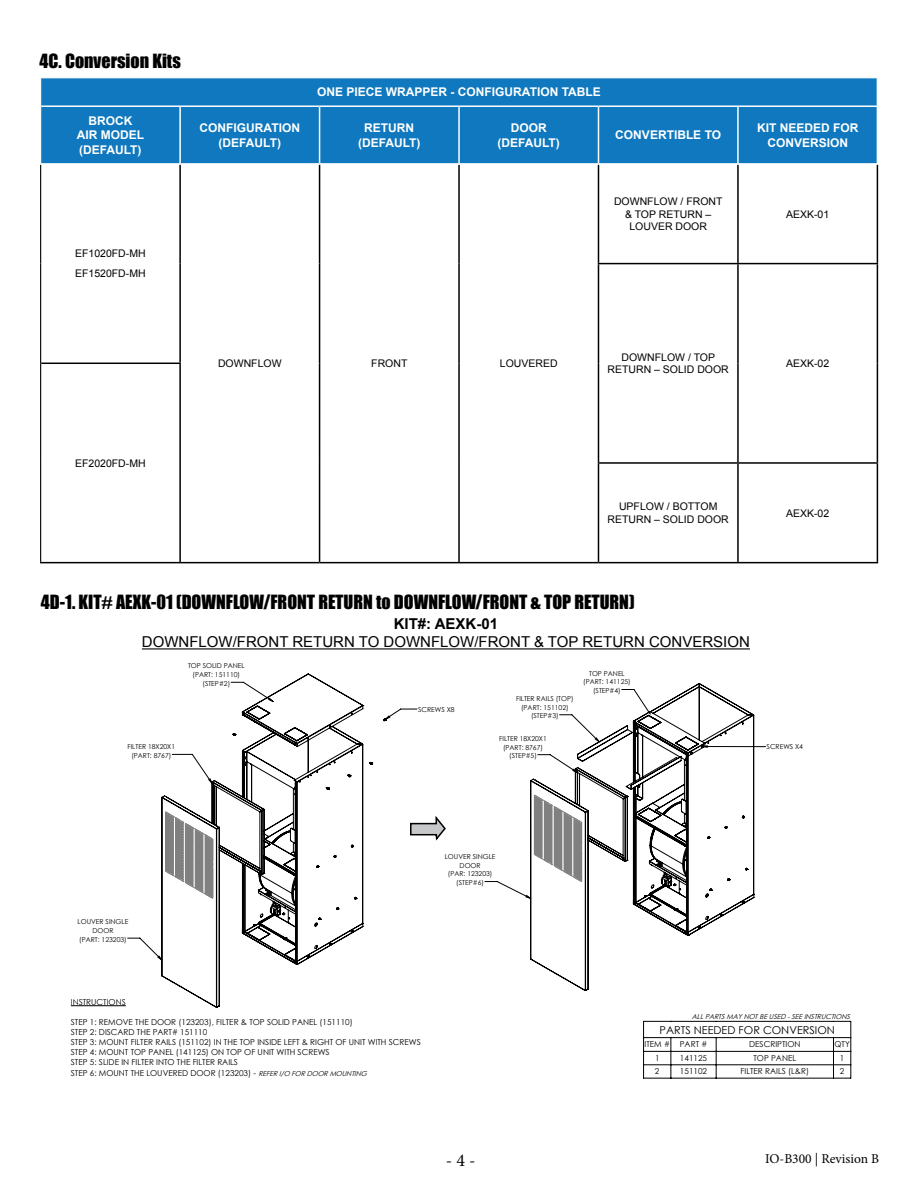
<style>
.page{position:relative;width:918px;height:1188px;background:#fff}
.page>*{position:absolute;margin:0;border:0;box-sizing:border-box;transform-origin:0 0}
.t1{font:18px "Impact";color:#000}
.t2{font:18px "Minion Pro";color:#000}
.t3{font:15px "Arial";color:#000}
.t4{font:700 15px "Arial";color:#000}
.t5{font:13.5px "Minion Pro";color:#000}
.t6{font:700 12px/14.4px "Arial";color:#fff;text-align:center}
.t7{font:10.95px "Century Gothic";color:#000}
.t8{font:700 10.95px "Century Gothic";color:#000}
.t9{font:10.5px/12.6px "Arial";color:#000;text-align:center}
.t10{font:8.1px/10.1px "Century Gothic";color:#000}
.t11{font:6.75px/8.7px "Century Gothic";color:#000;text-align:center}
.t12{font:italic 6.75px "Century Gothic";color:#000}
.s1{font-style:italic;font-size:6.75px}
</style>
<div class="page">
<svg style="left:161px;top:673px;width:162px;height:335px"></svg>
<hr style="left:71px;top:1005px;width:55px;height:1px;background:#000">
<svg style="left:716px;top:1038px;width:1px;height:40px"></svg>
<hr style="left:671px;top:1021px;width:45px;height:1px;background:#000">
<hr style="left:671px;top:1037px;width:45px;height:1px;background:#000">
<hr style="left:716px;top:1021px;width:118px;height:1px;background:#000">
<hr style="left:716px;top:1037px;width:118px;height:1px;background:#000">
<hr style="left:671px;top:1051px;width:45px;height:1px;background:#000">
<hr style="left:716px;top:1051px;width:118px;height:1px;background:#000">
<hr style="left:671px;top:1065px;width:45px;height:1px;background:#000">
<hr style="left:716px;top:1065px;width:118px;height:1px;background:#000">
<svg style="left:643px;top:1021px;width:29px;height:58px"></svg>
<hr style="left:671px;top:1078px;width:45px;height:1px;background:#000">
<hr style="left:716px;top:1078px;width:118px;height:1px;background:#000">
<svg style="left:833px;top:1021px;width:19px;height:58px"></svg>
<svg style="left:127px;top:682px;width:639px;height:279px"></svg>
<svg style="left:158px;top:698px;width:549px;height:262px"></svg>
<hr style="left:142px;top:648px;width:608px;height:1px;background:#000">
<svg style="left:409px;top:814px;width:38px;height:27px"></svg>
<div style="left:41px;top:78px;width:836px;height:85px;background:#0f78be"></div>
<hr style="left:179px;top:107px;width:2px;height:56px;background:#fff">
<hr style="left:319px;top:107px;width:1px;height:56px;background:#fff">
<hr style="left:458px;top:107px;width:2px;height:56px;background:#fff">
<hr style="left:598px;top:107px;width:1px;height:56px;background:#fff">
<hr style="left:737px;top:107px;width:2px;height:56px;background:#fff">
<hr style="left:40px;top:165px;width:1px;height:99px;background:#000">
<hr style="left:40px;top:264px;width:1px;height:99px;background:#000">
<hr style="left:40px;top:363px;width:1px;height:100px;background:#000">
<hr style="left:40px;top:463px;width:1px;height:99px;background:#000">
<hr style="left:179px;top:165px;width:2px;height:99px;background:#000">
<hr style="left:319px;top:165px;width:1px;height:99px;background:#000">
<hr style="left:877px;top:165px;width:1px;height:98px;background:#000">
<hr style="left:179px;top:264px;width:2px;height:99px;background:#000">
<hr style="left:319px;top:264px;width:1px;height:99px;background:#000">
<hr style="left:877px;top:264px;width:1px;height:99px;background:#000">
<hr style="left:179px;top:364px;width:2px;height:99px;background:#000">
<hr style="left:319px;top:363px;width:1px;height:100px;background:#000">
<hr style="left:877px;top:363px;width:1px;height:99px;background:#000">
<hr style="left:179px;top:463px;width:2px;height:99px;background:#000">
<hr style="left:319px;top:463px;width:1px;height:99px;background:#000">
<hr style="left:877px;top:464px;width:1px;height:98px;background:#000">
<hr style="left:41px;top:363px;width:140px;height:1px;background:#000">
<hr style="left:598px;top:263px;width:140px;height:1px;background:#000">
<hr style="left:738px;top:263px;width:140px;height:1px;background:#000">
<hr style="left:598px;top:462px;width:140px;height:2px;background:#000">
<hr style="left:738px;top:462px;width:140px;height:2px;background:#000">
<hr style="left:40px;top:562px;width:140px;height:1px;background:#000">
<hr style="left:320px;top:562px;width:139px;height:1px;background:#000">
<hr style="left:459px;top:562px;width:139px;height:1px;background:#000">
<hr style="left:738px;top:562px;width:140px;height:1px;background:#000">
<hr style="left:180px;top:562px;width:140px;height:1px;background:#000">
<hr style="left:458px;top:165px;width:2px;height:99px;background:#000">
<hr style="left:598px;top:165px;width:1px;height:98px;background:#000">
<hr style="left:737px;top:165px;width:2px;height:98px;background:#000">
<hr style="left:458px;top:264px;width:2px;height:99px;background:#000">
<hr style="left:598px;top:264px;width:1px;height:99px;background:#000">
<hr style="left:737px;top:264px;width:2px;height:99px;background:#000">
<hr style="left:458px;top:363px;width:2px;height:100px;background:#000">
<hr style="left:598px;top:363px;width:1px;height:99px;background:#000">
<hr style="left:737px;top:363px;width:2px;height:99px;background:#000">
<hr style="left:458px;top:463px;width:2px;height:99px;background:#000">
<hr style="left:598px;top:464px;width:1px;height:98px;background:#000">
<hr style="left:737px;top:464px;width:2px;height:98px;background:#000">
<hr style="left:598px;top:562px;width:140px;height:1px;background:#000">
<hr style="left:41px;top:105px;width:139px;height:2px;background:#fff">
<hr style="left:180px;top:105px;width:140px;height:2px;background:#fff">
<hr style="left:320px;top:105px;width:139px;height:2px;background:#fff">
<hr style="left:459px;top:105px;width:139px;height:2px;background:#fff">
<hr style="left:598px;top:105px;width:140px;height:2px;background:#fff">
<hr style="left:738px;top:105px;width:140px;height:2px;background:#fff">
<h1 class="t1" style="left:40px;top:47px;width:143px">4C. Conversion Kits</h1>
<h3 class="t6" style="left:317px;top:85px;width:285px">ONE PIECE WRAPPER - CONFIGURATION TABLE</h3>
<h3 class="t6" style="left:77px;top:114px;width:69px">BROCK<br>AIR MODEL (DEFAULT)</h3>
<h3 class="t6" style="left:200px;top:121px;width:102px">CONFIGURATION (DEFAULT)</h3>
<h3 class="t6" style="left:358px;top:121px;width:64px">RETURN (DEFAULT)</h3>
<h3 class="t6" style="left:498px;top:121px;width:64px">DOOR (DEFAULT)</h3>
<h3 class="t6" style="left:615px;top:128px;width:107px">CONVERTIBLE TO</h3>
<h3 class="t6" style="left:757px;top:121px;width:103px">KIT NEEDED FOR<br>CONVERSION</h3>
<p class="t9" style="left:75px;top:244px;width:72px;line-height:20.1px;text-align:left">EF1020FD-MH<br>EF1520FD-MH</p>
<p class="t9" style="left:75px;top:457px;width:72px">EF2020FD-MH</p>
<p class="t9" style="left:218px;top:357px;width:65px">DOWNFLOW</p>
<p class="t9" style="left:371px;top:357px;width:38px">FRONT</p>
<p class="t9" style="left:500px;top:357px;width:59px">LOUVERED</p>
<p class="t9" style="left:614px;top:195px;width:110px">DOWNFLOW / FRONT &amp; TOP RETURN –<br>LOUVER DOOR</p>
<p class="t9" style="left:786px;top:208px;width:45px">AEXK-01</p>
<p class="t9" style="left:608px;top:351px;width:123px">DOWNFLOW / TOP<br>RETURN – SOLID DOOR</p>
<p class="t9" style="left:786px;top:357px;width:45px">AEXK-02</p>
<p class="t9" style="left:608px;top:500px;width:123px">UPFLOW / BOTTOM<br>RETURN – SOLID DOOR</p>
<p class="t9" style="left:786px;top:507px;width:45px">AEXK-02</p>
<h1 class="t1" style="left:41px;top:588px;width:595px">4D-1. KIT# AEXK-01 (DOWNFLOW/FRONT RETURN to DOWNFLOW/FRONT &amp; TOP RETURN)</h1>
<h3 class="t8" style="left:426px;top:600px;width:73px">KIT#: AEXK-01</h3>
<h2 class="t4" style="left:394px;top:614px;width:106px">KIT#: AEXK-01</h2>
<h2 class="t3" style="left:142px;top:632px;width:610px">DOWNFLOW/FRONT RETURN TO DOWNFLOW/FRONT &amp; TOP RETURN CONVERSION</h2>
<p class="t11" style="left:188px;top:661px;width:58px">TOP SOLID PANEL (PART: 151110) (STEP#2)</p>
<p class="t11" style="left:127px;top:742px;width:49px">FILTER 18X20X1 (PART: 8767)</p>
<p class="t11" style="left:418px;top:705px;width:38px">SCREWS X8</p>
<p class="t11" style="left:516px;top:694px;width:59px">FILTER RAILS (TOP) (PART: 151102) (STEP#3)</p>
<p class="t11" style="left:499px;top:734px;width:49px">FILTER 18X20X1 (PART: 8767) (STEP#5)</p>
<p class="t11" style="left:583px;top:669px;width:49px">TOP PANEL (PART: 141125) (STEP#4)</p>
<p class="t11" style="left:767px;top:742px;width:38px">SCREWS X4</p>
<p class="t11" style="left:78px;top:917px;width:52px">LOUVER SINGLE<br>DOOR<br>(PART: 123203)</p>
<p class="t10" style="left:71px;top:997px;width:56px">INSTRUCTIONS</p>
<p class="t10" style="left:71px;top:1017px;width:351px">STEP 1: REMOVE THE DOOR (123203), FILTER &amp; TOP SOLID PANEL (151110)<br>STEP 2: DISCARD THE PART# 151110<br>STEP 3: MOUNT FILTER RAILS (151102) IN THE TOP INSIDE LEFT &amp; RIGHT OF UNIT WITH SCREWS STEP 4: MOUNT TOP PANEL (141125) ON TOP OF UNIT WITH SCREWS<br>STEP 5: SLIDE IN FILTER INTO THE FILTER RAILS<br>STEP 6: MOUNT THE LOUVERED DOOR (123203) - <span class="s1">REFERI/O FORDOORMOUNTING</span></p>
<p class="t11" style="left:445px;top:852px;width:52px">LOUVER SINGLE<br>DOOR<br>(PAR: 123203) (STEP#6)</p>
<p class="t12" style="left:692px;top:1012px;width:162px">ALLPARTSMAYNOTBEUSED -SEEINSTRUCTIONS</p>
<h3 class="t7" style="left:660px;top:1022px;width:177px">PARTS NEEDED FOR CONVERSION</h3>
<p class="t10" style="left:645px;top:1039px;width:64px">ITEM # PART #</p>
<p class="t10" style="left:749px;top:1039px;width:53px">DESCRIPTION</p>
<p class="t10" style="left:834px;top:1039px;width:17px">QTY</p>
<p class="t10" style="left:655px;top:1053px;width:6px">1</p>
<p class="t10" style="left:680px;top:1053px;width:29px">141125</p>
<p class="t10" style="left:753px;top:1053px;width:44px">TOP PANEL</p>
<p class="t10" style="left:840px;top:1053px;width:6px">1</p>
<p class="t10" style="left:655px;top:1066px;width:6px">2</p>
<p class="t10" style="left:680px;top:1066px;width:29px">151102</p>
<p class="t10" style="left:741px;top:1066px;width:70px">FILTER RAILS (L&amp;R)</p>
<p class="t10" style="left:840px;top:1066px;width:6px">2</p>
<h1 class="t2" style="left:446px;top:1148px;width:31px">- 4 -</h1>
<h3 class="t5" style="left:765px;top:1150px;width:116px">IO-B300 | Revision B</h3>
</div>
